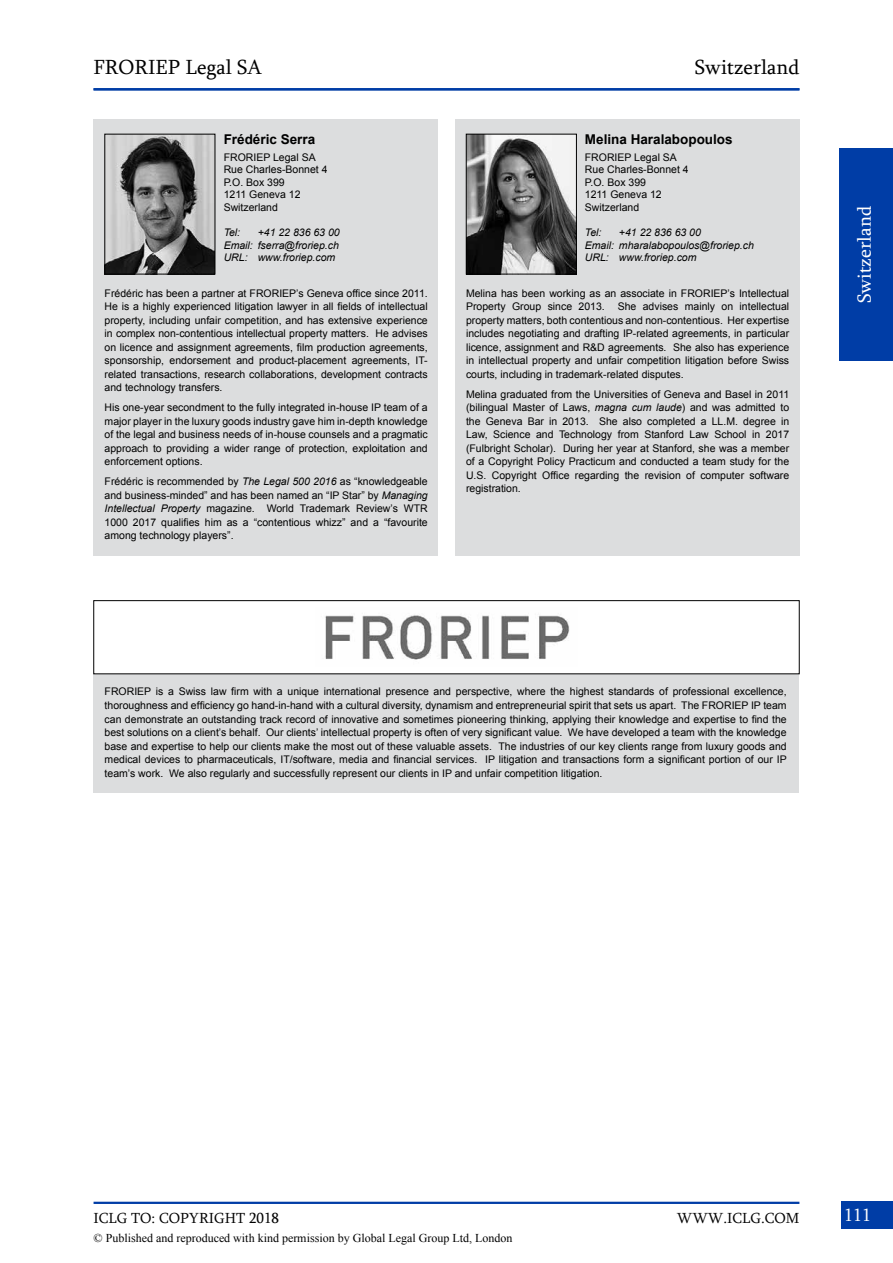
<style>
.page{position:relative;width:893px;height:1263px;background:#fff}
.page>*{position:absolute;margin:0;border:0;box-sizing:border-box;transform-origin:0 0}
.t1{font:21px "Sylfaen";color:#000}
.t2{font:19.5px "Sylfaen";color:#fff}
.t3{font:18px "Sylfaen";color:#fff}
.t4{font:15px "Sylfaen";color:#000}
.t5{font:700 13.5px "Arial";color:#000}
.t6{font:12px "Times New Roman";color:#000}
.t7{font:10.5px/13.5px "Arial";color:#000;text-align:justify}
.t8{font:italic 10.5px/12.6px "Arial";color:#000;text-align:justify}
.s1{font-style:italic}
</style>
<div class="page">
<div style="left:841px;top:1201px;width:52px;height:28px;background:#003da6"></div>
<hr style="left:94px;top:1202px;width:705px;height:2px;background:#003da6">
<div style="left:840px;top:148px;width:53px;height:213px;background:#003da6"></div>
<div style="left:94px;top:119px;width:344px;height:437px;background:#dcddde"></div>
<div style="left:94px;top:674px;width:705px;height:118px;background:#dcddde"></div>
<div style="left:455px;top:119px;width:344px;height:437px;background:#dcddde"></div>
<img style="left:107px;top:136px;width:106px;height:136px">
<div style="left:105px;top:134px;width:110px;height:140px;border:1px solid #000"></div>
<img style="left:325px;top:615px;width:245px;height:45px">
<div style="left:94px;top:600px;width:705px;height:74px;border:1px solid #000"></div>
<img style="left:468px;top:136px;width:107px;height:136px">
<div style="left:466px;top:134px;width:111px;height:140px;border:1px solid #000"></div>
<hr style="left:94px;top:88px;width:705px;height:2px;background:#003da6">
<h1 class="t1" style="left:94px;top:53px;width:170px">FRORIEP Legal SA</h1>
<h1 class="t1" style="left:695px;top:53px;width:106px">Switzerland</h1>
<p class="t5" style="left:224px;top:130px;width:93px">Frédéric Serra</p>
<p class="t7" style="left:224px;top:151px;width:105px;line-height:12.6px;text-align:left">FRORIEP Legal SA<br>Rue Charles-Bonnet 4<br>P.O. Box 399<br>1211 Geneva 12<br>Switzerland</p>
<p class="t8" style="left:224px;top:226px;width:18px">Tel:</p>
<p class="t8" style="left:224px;top:226px;width:118px;text-indent:34px">+41 22 836 63 00<br>Email: fserra@froriep.ch URL: www.froriep.com</p>
<p class="t7" style="left:105px;top:286px;width:325px">Frédéric has been a partner at FRORIEP’s Geneva office since 2011.<br>He is a highly experienced litigation lawyer in all fields of intellectual property, including unfair competition, and has extensive experience in complex non-contentious intellectual property matters. He advises on licence and assignment agreements, film production agreements, sponsorship, endorsement and product-placement agreements, IT&shy;related transactions, research collaborations, development contracts and technology transfers.</p>
<p class="t7" style="left:105px;top:401px;width:325px">His one-year secondment to the fully integrated in-house IP team of a major player in the luxury goods industry gave him in-depth knowledge of the legal and business needs of in-house counsels and a pragmatic approach to providing a wider range of protection, exploitation and enforcement options.</p>
<p class="t7" style="left:105px;top:475px;width:325px">Frédéric is recommended by <span class="s1">The Legal 500 2016</span> as “knowledgeable and business-minded” and has been named an “IP Star” by <span class="s1">Managing Intellectual Property</span> magazine. World Trademark Review’s WTR 1000 2017 qualifies him as a “contentious whizz” and a “favourite among technology players”.</p>
<p class="t5" style="left:585px;top:130px;width:149px">Melina Haralabopoulos</p>
<p class="t7" style="left:585px;top:151px;width:105px;line-height:12.6px;text-align:left">FRORIEP Legal SA<br>Rue Charles-Bonnet 4<br>P.O. Box 399<br>1211 Geneva 12<br>Switzerland</p>
<p class="t8" style="left:585px;top:226px;width:18px">Tel:</p>
<p class="t8" style="left:585px;top:226px;width:170px;text-align:left;text-indent:34px">+41 22 836 63 00<br>Email: mharalabopoulos@froriep.ch<br>URL: www.froriep.com</p>
<p class="t7" style="left:466px;top:287px;width:325px">Melina has been working as an associate in FRORIEP’s Intellectual Property Group since 2013. She advises mainly on intellectual property matters, both contentious and non-contentious. Her expertise includes negotiating and drafting IP-related agreements, in particular licence, assignment and R&amp;D agreements. She also has experience in intellectual property and unfair competition litigation before Swiss courts, including in trademark-related disputes.</p>
<p class="t7" style="left:466px;top:387px;width:325px">Melina graduated from the Universities of Geneva and Basel in 2011 (bilingual Master of Laws, <span class="s1">magna cum laude</span>) and was admitted to the Geneva Bar in 2013. She also completed a LL.M. degree in Law, Science and Technology from Stanford Law School in 2017 (Fulbright Scholar). During her year at Stanford, she was a member of a Copyright Policy Practicum and conducted a team study for the U.S. Copyright Office regarding the revision of computer software registration.</p>
<h2 class="t2" style="left:851px;top:303px;width:99px;rotate:-90deg">Switzerland</h2>
<p class="t7" style="left:105px;top:685px;width:684px">FRORIEP is a Swiss law firm with a unique international presence and perspective, where the highest standards of professional excellence, thoroughness and efficiency go hand-in-hand with a cultural diversity, dynamism and entrepreneurial spirit that sets us apart. The FRORIEP IP team can demonstrate an outstanding track record of innovative and sometimes pioneering thinking, applying their knowledge and expertise to find the best solutions on a client’s behalf. Our clients’ intellectual property is often of very significant value. We have developed a team with the knowledge base and expertise to help our clients make the most out of these valuable assets. The industries of our key clients range from luxury goods and medical devices to pharmaceuticals, IT/software, media and financial services. IP litigation and transactions form a significant portion of our IP team’s work. We also regularly and successfully represent our clients in IP and unfair competition litigation.</p>
<h3 class="t4" style="left:94px;top:1208px;width:187px">ICLG TO: COPYRIGHT 2018</h3>
<h3 class="t4" style="left:677px;top:1208px;width:124px">WWW.ICLG.COM</h3>
<h3 class="t3" style="left:844px;top:1202px;width:28px">111</h3>
<p class="t6" style="left:94px;top:1229px;width:420px">© Published and reproduced with kind permission by Global Legal Group Ltd, London</p>
</div>
